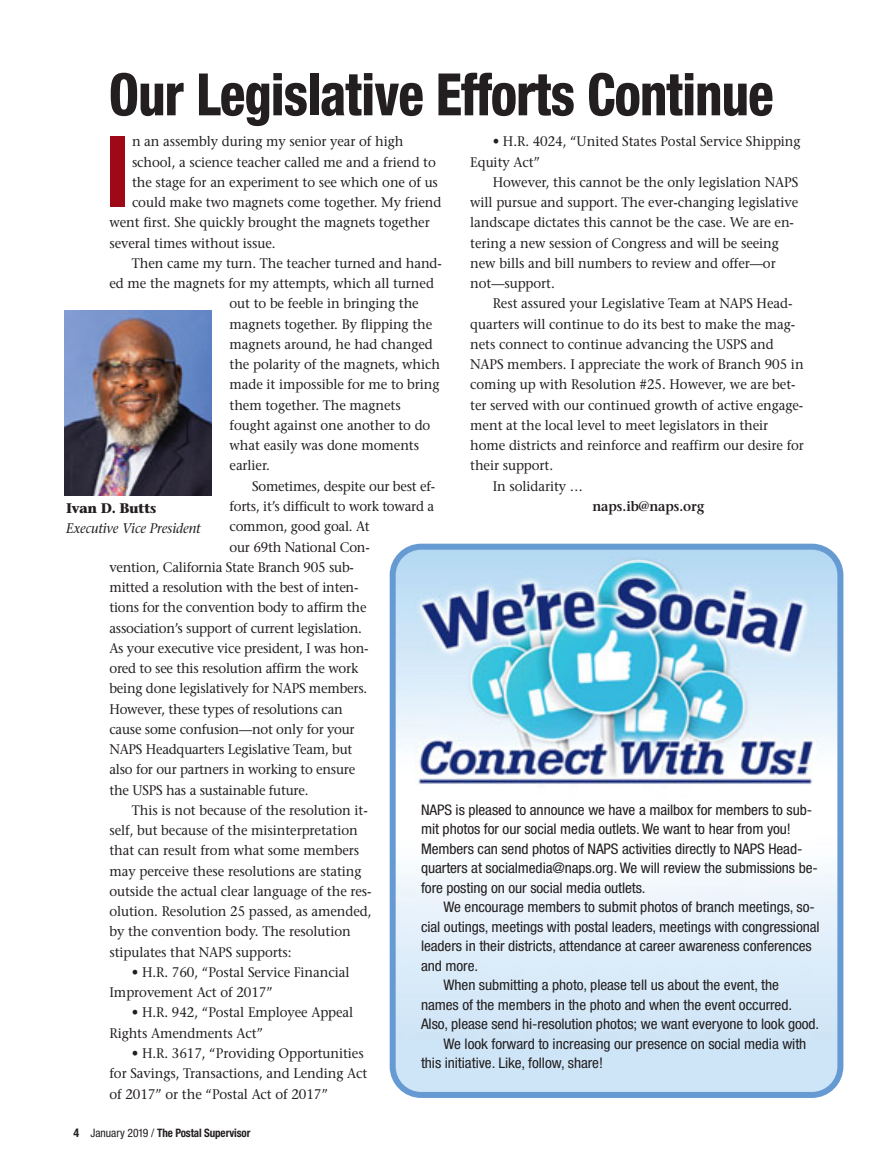
<style>
.page{position:relative;width:877px;height:1168px;background:#fff}
.page>*{position:absolute;margin:0;border:0;box-sizing:border-box;transform-origin:0 0}
.t1{font:800 condensed 99px "Helvetica Neue";color:#9e0817;scale:.85 1}
.t2{font:800 condensed 58.5px "Helvetica Neue";letter-spacing:-.015em;color:#231f20;scale:.9 1}
.t3{font:condensed 14.7px/19.5px "Helvetica Neue";letter-spacing:-.005em;color:#231f20;scale:1.05 1}
.t4{font:13.8px/20.2px "Stone Serif";letter-spacing:-.005em;color:#231f20;scale:.95 1}
.t5{font:italic 13.8px "Stone Serif";letter-spacing:-.005em;color:#231f20;scale:.95 1}
.t6{font:600 13.8px "Stone Serif";letter-spacing:-.005em;color:#231f20;scale:.95 1}
.t7{font:700 13.8px "Stone Serif";letter-spacing:-.025em;color:#231f20;scale:.95 1}
.t8{font:700 condensed 11.7px "Helvetica Neue";letter-spacing:-.01em;color:#231f20;scale:.95 1}
.s1{font-size:12px}
.s2{font-weight:400}
</style>
<div class="page">
<img style="left:65px;top:310px;width:147px;height:185px">
<svg style="left:390px;top:543px;width:453px;height:554px"></svg>
<h2 class="t2" style="left:109px;top:73px;width:740px">Our Legislative Efforts Continue</h2>
<p class="t4" style="left:132px;top:133px;width:287px">n an assembly during my senior year of high</p>
<p class="t4" style="left:132px;top:153px;width:321px">school, a science teacher called me and a friend to</p>
<p class="t4" style="left:132px;top:173px;width:324px">the stage for an experiment to see which one of us</p>
<p class="t4" style="left:132px;top:194px;width:327px">could make two magnets come together. My friend</p>
<p class="t4" style="left:109px;top:214px;width:339px">went first. She quickly brought the magnets together</p>
<p class="t4" style="left:109px;top:234px;width:176px">several times without issue.</p>
<p class="t4" style="left:132px;top:254px;width:328px">Then came my turn. The teacher turned and hand-</p>
<p class="t4" style="left:109px;top:275px;width:343px">ed me the magnets for my attempts, which all turned</p>
<p class="t4" style="left:230px;top:295px;width:201px">out to be feeble in bringing the</p>
<p class="t4" style="left:230px;top:315px;width:215px">magnets together. By flipping the</p>
<p class="t4" style="left:230px;top:335px;width:215px">magnets around, he had changed</p>
<p class="t4" style="left:230px;top:356px;width:223px">the polarity of the magnets, which</p>
<p class="t4" style="left:230px;top:376px;width:223px">made it impossible for me to bring</p>
<p class="t4" style="left:230px;top:396px;width:182px">them together. The magnets</p>
<p class="t4" style="left:230px;top:416px;width:213px">fought against one another to do</p>
<p class="t4" style="left:230px;top:437px;width:201px">what easily was done moments</p>
<p class="t4" style="left:230px;top:457px;width:44px">earlier.</p>
<p class="t4" style="left:252px;top:477px;width:194px">Sometimes, despite our best ef-</p>
<p class="t4" style="left:230px;top:497px;width:217px">forts, it’s difficult to work toward a</p>
<p class="t4" style="left:230px;top:518px;width:149px">common, good goal. At</p>
<p class="t4" style="left:230px;top:538px;width:149px">our 69th National Con-</p>
<p class="t4" style="left:109px;top:558px;width:259px">vention, California State Branch 905 sub-</p>
<p class="t4" style="left:109px;top:578px;width:264px">mitted a resolution with the best of inten-</p>
<p class="t4" style="left:109px;top:599px;width:272px">tions for the convention body to affirm the</p>
<p class="t4" style="left:109px;top:619px;width:267px">association’s support of current legislation.</p>
<p class="t4" style="left:109px;top:639px;width:274px">As your executive vice president, I was hon-</p>
<p class="t4" style="left:109px;top:659px;width:263px">ored to see this resolution affirm the work</p>
<p class="t4" style="left:109px;top:680px;width:273px">being done legislatively for NAPS members.</p>
<p class="t4" style="left:109px;top:700px;width:247px">However, these types of resolutions can</p>
<p class="t4" style="left:109px;top:720px;width:260px">cause some confusion—not only for your</p>
<p class="t4" style="left:109px;top:740px;width:257px">NAPS Headquarters Legislative Team, but</p>
<p class="t4" style="left:109px;top:761px;width:260px">also for our partners in working to ensure</p>
<p class="t4" style="left:109px;top:781px;width:211px">the USPS has a sustainable future.</p>
<p class="t4" style="left:132px;top:801px;width:250px">This is not because of the resolution it-</p>
<p class="t4" style="left:109px;top:821px;width:263px">self, but because of the misinterpretation</p>
<p class="t4" style="left:109px;top:842px;width:264px">that can result from what some members</p>
<p class="t4" style="left:109px;top:862px;width:267px">may perceive these resolutions are stating</p>
<p class="t4" style="left:109px;top:882px;width:277px">outside the actual clear language of the res-</p>
<p class="t4" style="left:109px;top:902px;width:277px">olution. Resolution 25 passed, as amended,</p>
<p class="t4" style="left:109px;top:923px;width:255px">by the convention body. The resolution</p>
<p class="t4" style="left:109px;top:943px;width:193px">stipulates that NAPS supports:</p>
<p class="t4" style="left:109px;top:963px;width:254px;text-indent:23px">• H.R. 760, “Postal Service Financial<br>Improvement Act of 2017”</p>
<p class="t4" style="left:109px;top:1004px;width:258px;text-indent:23px">• H.R. 942, “Postal Employee Appeal<br>Rights Amendments Act”</p>
<p class="t4" style="left:109px;top:1044px;width:273px;text-indent:23px">• H.R. 3617, “Providing Opportunities for Savings, Transactions, and Lending Act of 2017” or the “Postal Act of 2017”</p>
<p class="t4" style="left:470px;top:133px;width:349px;text-indent:23px">• H.R. 4024, “United States Postal Service Shipping<br>Equity Act”</p>
<p class="t4" style="left:470px;top:173px;width:347px;text-indent:23px">However, this cannot be the only legislation NAPS will pursue and support. The ever-changing legislative landscape dictates this cannot be the case. We are en&shy;tering a new session of Congress and will be seeing new bills and bill numbers to review and offer—or not—support.</p>
<p class="t4" style="left:493px;top:295px;width:317px">Rest assured your Legislative Team at NAPS Head-</p>
<p class="t4" style="left:470px;top:315px;width:343px">quarters will continue to do its best to make the mag-</p>
<p class="t4" style="left:470px;top:335px;width:321px">nets connect to continue advancing the USPS and</p>
<p class="t4" style="left:470px;top:356px;width:352px">NAPS members. I appreciate the work of Branch 905 in</p>
<p class="t4" style="left:470px;top:376px;width:344px">coming up with Resolution #25. However, we are bet-</p>
<p class="t4" style="left:470px;top:396px;width:352px">ter served with our continued growth of active engage-</p>
<p class="t4" style="left:470px;top:416px;width:315px">ment at the local level to meet legislators in their</p>
<p class="t4" style="left:470px;top:437px;width:353px">home districts and reinforce and reaffirm our desire for</p>
<p class="t4" style="left:470px;top:457px;width:89px">their support.</p>
<p class="t4" style="left:493px;top:477px;width:97px">In solidarity …</p>
<p class="t6" style="left:592px;top:501px;width:119px">naps.ib@naps.org</p>
<h1 class="t1" style="left:106px;top:136px;width:29px">I</h1>
<p class="t7" style="left:66px;top:503px;width:97px">Ivan D. Butts</p>
<p class="t5" style="left:66px;top:523px;width:143px">Executive Vice President</p>
<p class="t3" style="left:421px;top:801px;width:379px">NAPS is pleased to announce we have a mailbox for members to sub&shy;mit photos for our social media outlets. We want to hear from you!<br>Members can send photos of NAPS activities directly to NAPS Head&shy;quarters at socialmedia@naps.org. We will review the submissions be&shy;fore posting on our social media outlets.</p>
<p class="t3" style="left:444px;top:898px;width:355px">We encourage members to submit photos of branch meetings, so-</p>
<p class="t3" style="left:421px;top:918px;width:381px">cial outings, meetings with postal leaders, meetings with congressional</p>
<p class="t3" style="left:421px;top:937px;width:374px">leaders in their districts, attendance at career awareness conferences</p>
<p class="t3" style="left:421px;top:957px;width:56px">and more.</p>
<p class="t3" style="left:444px;top:976px;width:321px">When submitting a photo, please tell us about the event, the</p>
<p class="t3" style="left:421px;top:996px;width:355px">names of the members in the photo and when the event occurred.</p>
<p class="t3" style="left:421px;top:1015px;width:381px">Also, please send hi-resolution photos; we want everyone to look good.</p>
<p class="t3" style="left:444px;top:1035px;width:347px">We look forward to increasing our presence on social media with</p>
<p class="t3" style="left:421px;top:1054px;width:175px">this initiative. Like, follow, share!</p>
<p class="t8" style="left:74px;top:1128px;width:188px"><span class="s1">4</span> <span class="s2">January 2019 /</span> The Postal Supervisor</p>
</div>
